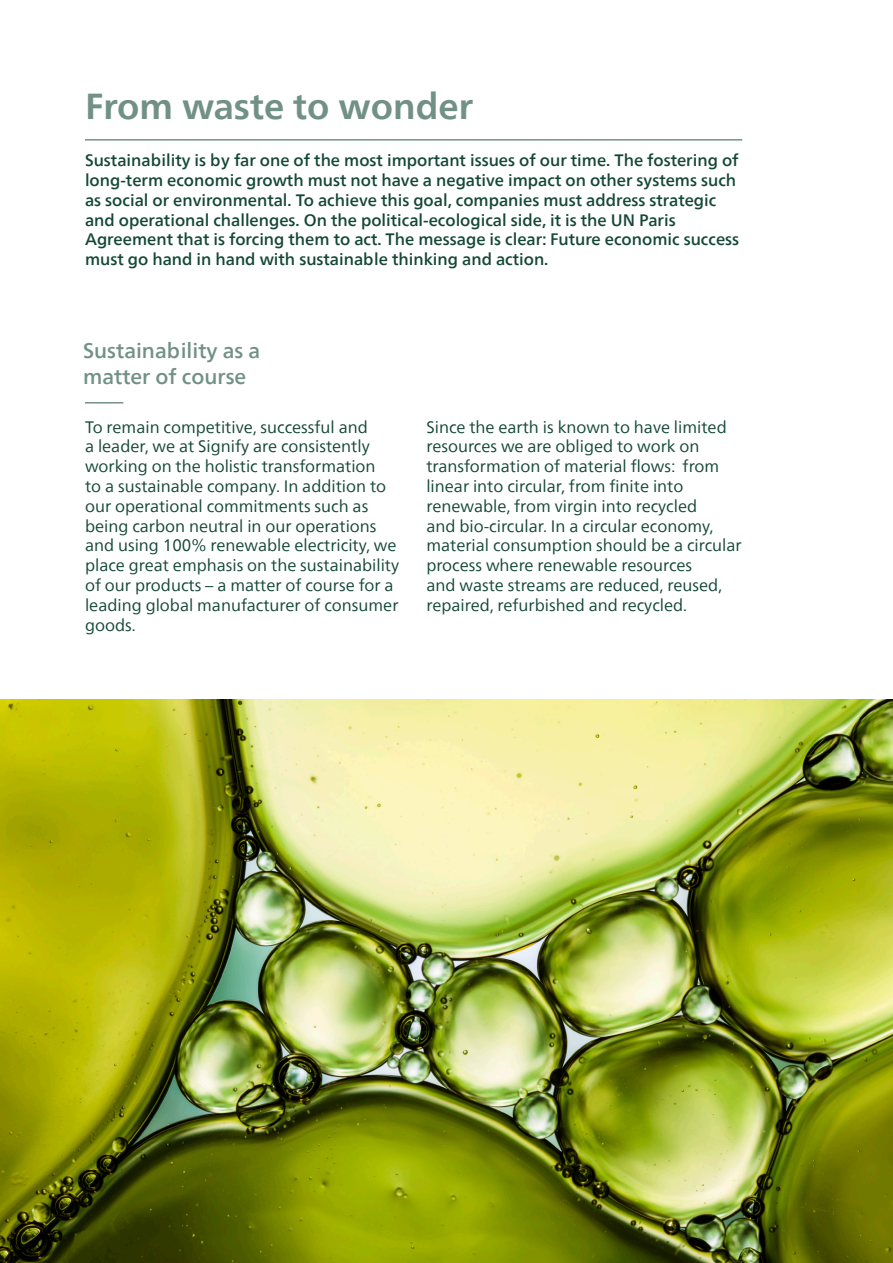
<style>
.page{position:relative;width:893px;height:1263px;background:#fff}
.page>*{position:absolute;margin:0;border:0;box-sizing:border-box;transform-origin:0 0}
.t1{font:700 36px "Neue Frutiger World";color:#729186}
.t2{font:500 21px/25.2px "Neue Frutiger World";color:#729186}
.t3{font:16.5px/19.8px "Neue Frutiger World";color:#144835}
.t4{font:500 16.5px/19.8px "Neue Frutiger World";color:#144835}
</style>
<div class="page">
<hr style="left:85px;top:139px;width:657px;height:2px;background:#729186">
<hr style="left:85px;top:402px;width:38px;height:1px;background:#729186">
<img style="left:0;top:699px;width:893px;height:564px">
<p class="t1" style="left:85px;top:75px;width:389px">From waste to wonder</p>
<p class="t4" style="left:85px;top:150px;width:656px">Sustainability is by far one of the most important issues of our time. The fostering of long-term economic growth must not have a negative impact on other systems such as social or environmental. To achieve this goal, companies must address strategic and operational challenges. On the political-ecological side, it is the UN Paris Agreement that is forcing them to act. The message is clear: Future economic success must go hand in hand with sustainable thinking and action.</p>
<p class="t2" style="left:83px;top:338px;width:178px">Sustainability as a matter of course</p>
<p class="t3" style="left:85px;top:417px;width:316px">To remain competitive, successful and<br>a leader, we at Signify are consistently working on the holistic transformation<br>to a sustainable company. In addition to our operational commitments such as being carbon neutral in our operations and using 100% renewable electricity, we place great emphasis on the sustainability of our products – a matter of course for a leading global manufacturer of consumer goods.</p>
<p class="t3" style="left:426px;top:417px;width:317px">Since the earth is known to have limited resources we are obliged to work on transformation of material flows: from linear into circular, from finite into renewable, from virgin into recycled<br>and bio-circular. In a circular economy, material consumption should be a circular process where renewable resources<br>and waste streams are reduced, reused, repaired, refurbished and recycled.</p>
</div>
